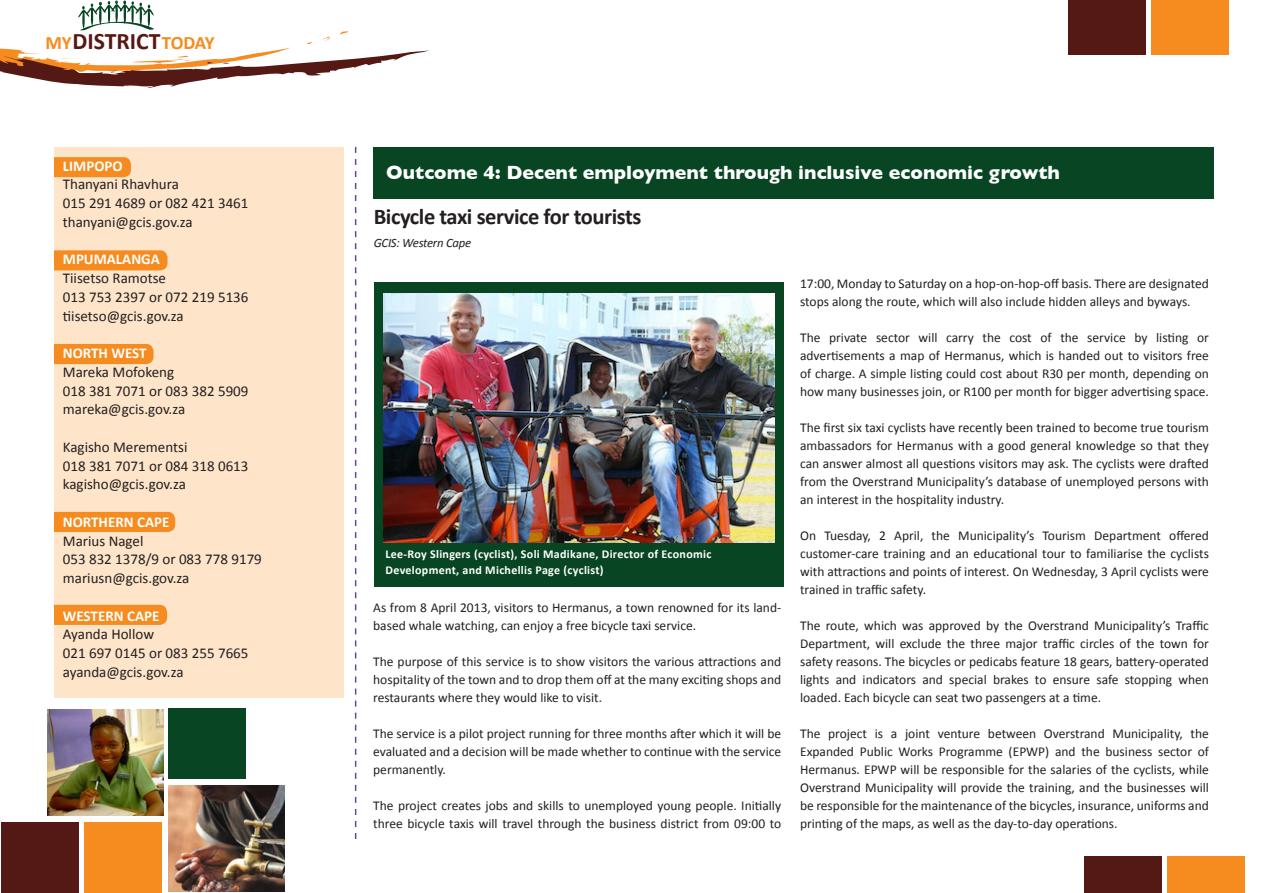
<style>
.page{position:relative;width:1263px;height:893px;background:#fff}
.page>*{position:absolute;margin:0;border:0;box-sizing:border-box;transform-origin:0 0}
.t1{font:700 23.7px "Calibri";color:#551915}
.t2{font:700 22.5px "Calibri";letter-spacing:-.02em;color:#231f20}
.t3{font:700 19.5px "Gill Sans";color:#fff}
.t4{font:15px/18.8px "Calibri";color:#231f20}
.t5{font:700 15px "Calibri";color:#fff}
.t6{font:13.5px/18px "Calibri";color:#231f20;text-align:justify}
.t7{font:italic 12.75px "Calibri";letter-spacing:-.02em;color:#231f20}
.t8{font:700 12px/16.5px "Calibri";letter-spacing:.025em;color:#fff}
.s1{font-size:18.9px;color:#f68b1f}
</style>
<div class="page">
<div style="left:54px;top:147px;width:289px;height:550px;background:#fee4c9"></div>
<div style="left:54px;top:157px;width:77px;height:20px;background:#f68b1f"></div>
<div style="left:54px;top:250px;width:114px;height:20px;background:#f68b1f"></div>
<div style="left:54px;top:344px;width:100px;height:20px;background:#f68b1f"></div>
<div style="left:54px;top:512px;width:121px;height:20px;background:#f68b1f"></div>
<div style="left:54px;top:605px;width:113px;height:20px;background:#f68b1f"></div>
<svg style="left:355px;top:147px;width:1px;height:692px"></svg>
<img style="left:47px;top:710px;width:116px;height:105px">
<div style="left:169px;top:708px;width:77px;height:71px;background:#084522"></div>
<div style="left:1px;top:822px;width:77px;height:71px;background:#551915"></div>
<div style="left:84px;top:822px;width:77px;height:71px;background:#f68b1f"></div>
<img style="left:168px;top:786px;width:116px;height:105px">
<svg style="left:0;top:0;width:429px;height:88px"></svg>
<div style="left:1068px;top:0;width:77px;height:54px;background:#551915"></div>
<div style="left:1151px;top:0;width:77px;height:54px;background:#f68b1f"></div>
<div style="left:1084px;top:857px;width:78px;height:36px;background:#551915"></div>
<div style="left:1167px;top:857px;width:78px;height:36px;background:#f68b1f"></div>
<div style="left:373px;top:147px;width:841px;height:51px;background:#084522"></div>
<div style="left:374px;top:283px;width:409px;height:304px;background:#084522"></div>
<img style="left:383px;top:293px;width:392px;height:250px">
<h1 class="t1" style="left:45px;top:26px;width:171px"><span class="s1">MY</span>DISTRICT<span class="s1">TODAY</span></h1>
<p class="t5" style="left:63px;top:156px;width:61px">LIMPOPO</p>
<p class="t4" style="left:63px;top:175px;width:187px">Thanyani Rhavhura<br>015 291 4689 or 082 421 3461 thanyani@gcis.gov.za</p>
<p class="t5" style="left:63px;top:250px;width:99px">MPUMALANGA</p>
<p class="t4" style="left:63px;top:269px;width:187px">Tiisetso Ramotse<br>013 753 2397 or 072 219 5136 tiisetso@gcis.gov.za</p>
<p class="t5" style="left:63px;top:344px;width:85px">NORTH WEST</p>
<p class="t4" style="left:63px;top:363px;width:187px">Mareka Mofokeng<br>018 381 7071 or 083 382 5909 mareka@gcis.gov.za</p>
<p class="t4" style="left:63px;top:438px;width:187px">Kagisho Merementsi<br>018 381 7071 or 084 318 0613 kagisho@gcis.gov.za</p>
<p class="t5" style="left:63px;top:512px;width:108px">NORTHERN CAPE</p>
<p class="t4" style="left:63px;top:531px;width:200px">Marius Nagel<br>053 832 1378/9 or 083 778 9179 mariusn@gcis.gov.za</p>
<p class="t5" style="left:63px;top:606px;width:98px">WESTERN CAPE</p>
<p class="t4" style="left:63px;top:625px;width:187px">Ayanda Hollow<br>021 697 0145 or 083 255 7665 ayanda@gcis.gov.za</p>
<h3 class="t3" style="left:386px;top:161px;width:675px">Outcome 4: Decent employment through inclusive economic growth</h3>
<h2 class="t2" style="left:374px;top:202px;width:269px">Bicycle taxi service for tourists</h2>
<p class="t7" style="left:374px;top:234px;width:99px">GCIS: Western Cape</p>
<p class="t8" style="left:386px;top:546px;width:327px">Lee-Roy Slingers (cyclist), Soli Madikane, Director of Economic<br>Development, and Michellis Page (cyclist)</p>
<p class="t6" style="left:373px;top:599px;width:409px">As from 8 April 2013, visitors to Hermanus, a town renowned for its land&shy;based whale watching, can enjoy a free bicycle taxi service.</p>
<p class="t6" style="left:373px;top:653px;width:409px">The purpose of this service is to show visitors the various attractions and hospitality of the town and to drop them off at the many exciting shops and restaurants where they would like to visit.</p>
<p class="t6" style="left:373px;top:725px;width:410px">The service is a pilot project running for three months after which it will be evaluated and a decision will be made whether to continue with the service permanently.</p>
<p class="t6" style="left:373px;top:797px;width:410px">The project creates jobs and skills to unemployed young people. Initially three bicycle taxis will travel through the business district from 09:00 to</p>
<p class="t6" style="left:800px;top:275px;width:410px">17:00, Monday to Saturday on a hop-on-hop-off basis. There are designated stops along the route, which will also include hidden alleys and byways.</p>
<p class="t6" style="left:800px;top:329px;width:410px">The private sector will carry the cost of the service by listing or advertisements a map of Hermanus, which is handed out to visitors free of charge. A simple listing could cost about R30 per month, depending on how many businesses join, or R100 per month for bigger advertising space.</p>
<p class="t6" style="left:800px;top:419px;width:410px">The first six taxi cyclists have recently been trained to become true tourism ambassadors for Hermanus with a good general knowledge so that they can answer almost all questions visitors may ask. The cyclists were drafted from the Overstrand Municipality’s database of unemployed persons with an interest in the hospitality industry.</p>
<p class="t6" style="left:800px;top:527px;width:410px">On Tuesday, 2 April, the Municipality’s Tourism Department offered customer-care training and an educational tour to familiarise the cyclists with attractions and points of interest. On Wednesday, 3 April cyclists were trained in traffic safety.</p>
<p class="t6" style="left:800px;top:617px;width:410px">The route, which was approved by the Overstrand Municipality’s Traffic Department, will exclude the three major traffic circles of the town for safety reasons. The bicycles or pedicabs feature 18 gears, battery-operated lights and indicators and special brakes to ensure safe stopping when loaded. Each bicycle can seat two passengers at a time.</p>
<p class="t6" style="left:800px;top:725px;width:410px">The project is a joint venture between Overstrand Municipality, the Expanded Public Works Programme (EPWP) and the business sector of Hermanus. EPWP will be responsible for the salaries of the cyclists, while Overstrand Municipality will provide the training, and the businesses will be responsible for the maintenance of the bicycles, insurance, uniforms and printing of the maps, as well as the day-to-day operations.</p>
</div>
